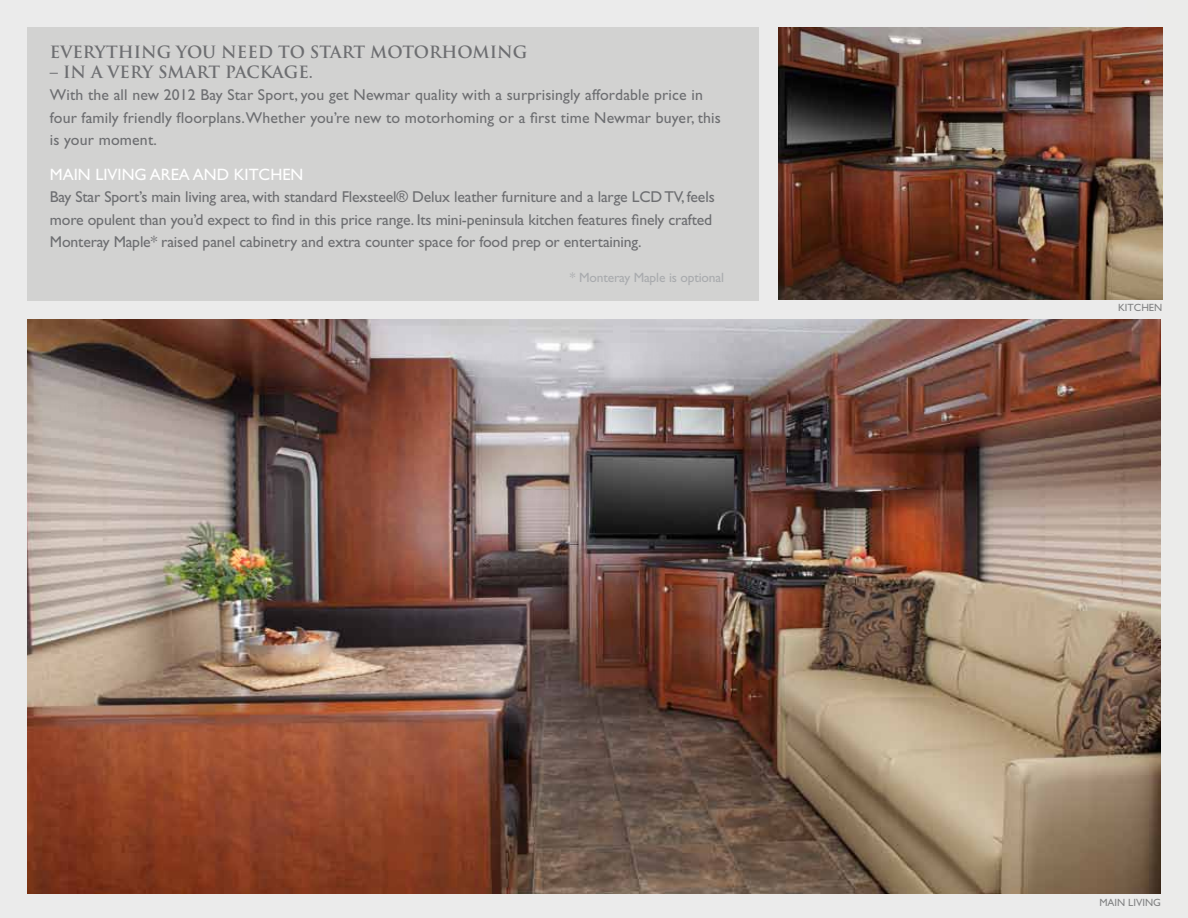
<style>
.page{position:relative;width:1188px;height:918px;background:#ebebeb}
.page>*{position:absolute;margin:0;border:0;box-sizing:border-box;transform-origin:0 0}
.t1{font:700 16.5px "Trajan Pro";color:#6d6e71}
.t2{font:16.5px "Gill Sans Std";color:#fff}
.t3{font:15.75px/22.5px "Gill Sans Std";letter-spacing:-.01em;color:#6d6e71}
.t4{font:15.75px/22.5px "Gill Sans Std";letter-spacing:.01em;color:#6d6e71}
.t5{font:13.5px "Gill Sans Std";letter-spacing:-.01em;color:#a9abae}
.t6{font:10.5px "Gill Sans Std";color:#818283}
</style>
<div class="page">
<img style="left:778px;top:27px;width:384px;height:273px">
<div style="left:27px;top:27px;width:731px;height:273px;background:#d2d2d1"></div>
<img style="left:27px;top:320px;width:1134px;height:573px">
<p class="t1" style="left:50px;top:42px;width:479px">EVERYTHING YOU NEED TO START MOTORHOMING</p>
<p class="t1" style="left:50px;top:61px;width:265px">– IN A VERY SMART PACKAGE.</p>
<p class="t4" style="left:50px;top:84px;width:672px">With the all new 2012 Bay Star Sport, you get Newmar quality with a surprisingly affordable price in four family friendly floorplans. Whether you’re new to motorhoming or a first time Newmar buyer, this is your moment.</p>
<p class="t2" style="left:50px;top:165px;width:255px">MAIN LIVING AREA AND KITCHEN</p>
<p class="t3" style="left:50px;top:186px;width:666px">Bay Star Sport’s main living area, with standard Flexsteel® Delux leather furniture and a large LCD TV, feels more opulent than you’d expect to find in this price range. Its mini-peninsula kitchen features finely crafted<br>Monteray Maple* raised panel cabinetry and extra counter space for food prep or entertaining.</p>
<p class="t5" style="left:570px;top:270px;width:156px">* Monteray Maple is optional</p>
<p class="t6" style="left:1118px;top:302px;width:46px">KITCHEN</p>
<p class="t6" style="left:1099px;top:897px;width:63px">MAIN LIVING</p>
</div>
